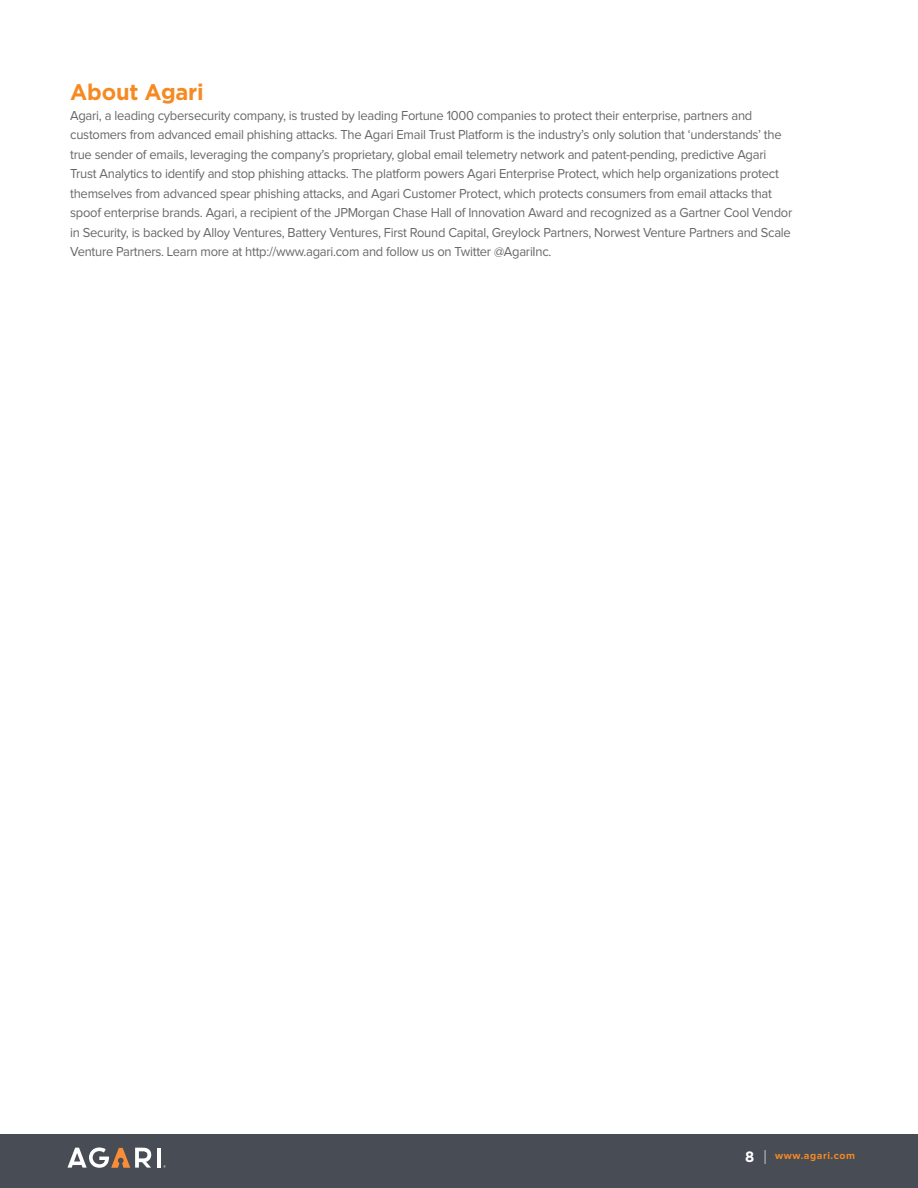
<style>
.page{position:relative;width:918px;height:1188px;background:#fff}
.page>*{position:absolute;margin:0;border:0;box-sizing:border-box;transform-origin:0 0}
.t1{font:700 22.5px "Gotham";letter-spacing:-.01em;color:#f68a22}
.t2{font:700 15px "Gotham";color:#fff}
.t3{font:13.5px/19.5px "Proxima Nova";letter-spacing:-.02em;color:#696869;scale:.96 1}
.t4{font:700 10.5px "Proxima Nova";letter-spacing:.05em;color:#f68a22}
.s1{font-weight:300}
</style>
<div class="page">
<div style="left:0;top:1134px;width:918px;height:54px;background:#474c55"></div>
<hr style="left:157px;top:1148px;width:4px;height:20px;background:#fff">
<svg style="left:67px;top:1148px;width:85px;height:20px"></svg>
<h1 class="t1" style="left:70px;top:77px;width:135px">About Agari</h1>
<p class="t3" style="left:70px;top:106px;width:754px">Agari, a leading cybersecurity company, is trusted by leading Fortune 1000 companies to protect their enterprise, partners and customers from advanced email phishing attacks. The Agari Email Trust Platform is the industry’s only solution that ‘understands’ the true sender of emails, leveraging the company’s proprietary, global email telemetry network and patent-pending, predictive Agari Trust Analytics to identify and stop phishing attacks. The platform powers Agari Enterprise Protect, which help organizations protect themselves from advanced spear phishing attacks, and Agari Customer Protect, which protects consumers from email attacks that spoof enterprise brands. Agari, a recipient of the JPMorgan Chase Hall of Innovation Award and recognized as a Gartner Cool Vendor in Security, is backed by Alloy Ventures, Battery Ventures, First Round Capital, Greylock Partners, Norwest Venture Partners and Scale Venture Partners. Learn more at http://www.agari.com and follow us on Twitter @AgariInc.</p>
<p class="t2" style="left:745px;top:1146px;width:24px">8 <span class="s1">|</span></p>
<p class="t4" style="left:775px;top:1151px;width:81px">www.agari.com</p>
</div>
